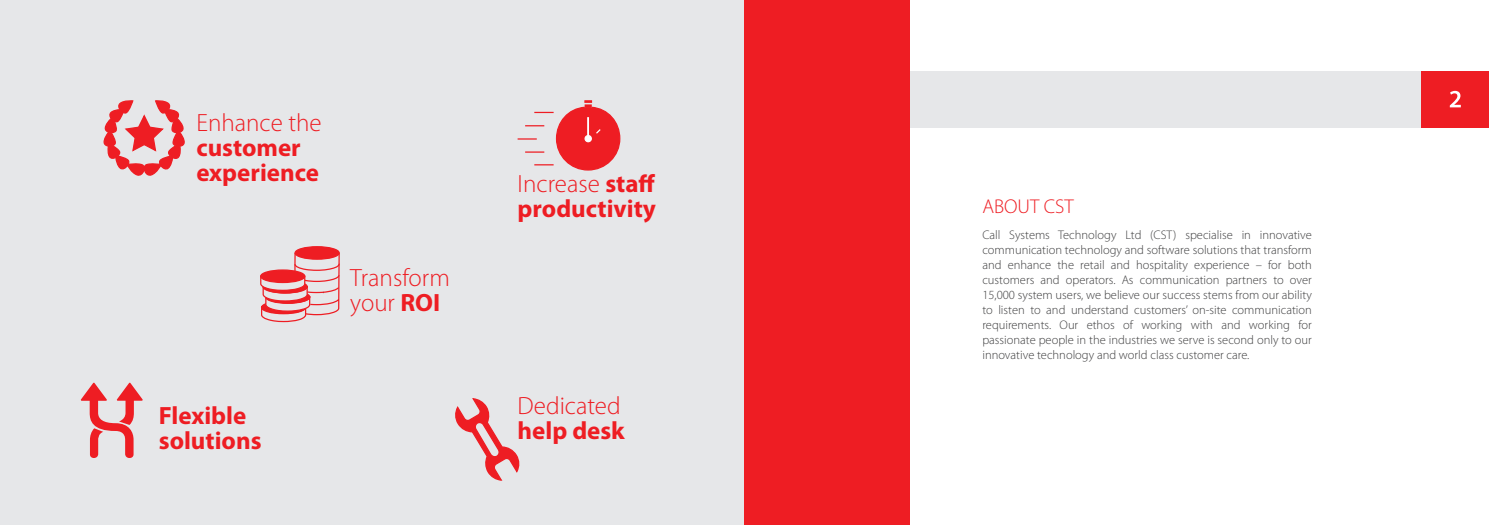
<style>
.page{position:relative;width:1489px;height:525px;background:#fff}
.page>*{position:absolute;margin:0;border:0;box-sizing:border-box;transform-origin:0 0}
.Introduction{font:700 25px/25px "Myriad Pro";color:#ee1d23}
.Introduction-2{font:300 25px/25px "Myriad Pro";color:#ee1d23}
.Introduction-3{font:300 20px "Myriad Pro";color:#ee1d23}
.Introduction-4{font:300 12.5px/15px "Myriad Pro";color:#3e3e3f;text-align:justify}
.s1{font-weight:300}
.s2{font-weight:700}
</style>
<div class="page">
<div style="left:744px;top:71px;width:744px;height:56px;background:#e6e7e9"></div>
<div style="left:0;top:0;width:744px;height:524px;background:#e6e7e9"></div>
<svg style="left:81px;top:382px;width:62px;height:76px"></svg>
<svg style="left:103px;top:100px;width:82px;height:76px"></svg>
<svg style="left:455px;top:398px;width:64px;height:83px"></svg>
<div style="left:295px;top:246px;width:44px;height:13px;background:#ee1d23;border-radius:50%"></div>
<div style="left:294px;top:246px;width:46px;height:14px;border:1px solid #ee1d23;border-radius:50%"></div>
<svg style="left:260px;top:251px;width:80px;height:71px"></svg>
<div style="left:261px;top:270px;width:44px;height:12px;background:#ee1d23;border-radius:50%"></div>
<div style="left:260px;top:269px;width:45px;height:14px;border:1px solid #ee1d23;border-radius:50%"></div>
<svg style="left:517px;top:100px;width:104px;height:71px"></svg>
<div style="left:1421px;top:71px;width:67px;height:56px;background:#ee1d23"></div>
<div style="left:744px;top:0;width:165px;height:524px;background:#ee1d23"></div>
<svg style="left:1449px;top:91px;width:11px;height:16px"></svg>
<p class="Introduction" style="left:196px;top:109px;width:127px"><span class="s1">Enhance the </span>customer experience</p>
<p class="Introduction-2" style="left:350px;top:265px;width:101px">Transform your <span class="s2">ROI</span></p>
<p class="Introduction" style="left:159px;top:402px;width:104px">Flexible solutions</p>
<p class="Introduction" style="left:517px;top:170px;width:140px"><span class="s1">Increase</span> staff productivity</p>
<p class="Introduction-2" style="left:517px;top:394px;width:109px">Dedicated <span class="s2">help desk</span></p>
<p class="Introduction-3" style="left:982px;top:195px;width:93px">ABOUT CST</p>
<p class="Introduction-4" style="left:982px;top:227px;width:331px">Call Systems Technology Ltd (CST) specialise in innovative communication technology and software solutions that transform and enhance the retail and hospitality experience – for both customers and operators. As communication partners to over 15,000 system users, we believe our success stems from our ability to listen to and understand customers’ on-site communication requirements. Our ethos of working with and working for passionate people in the industries we serve is second only to our innovative technology and world class customer care.</p>
</div>
